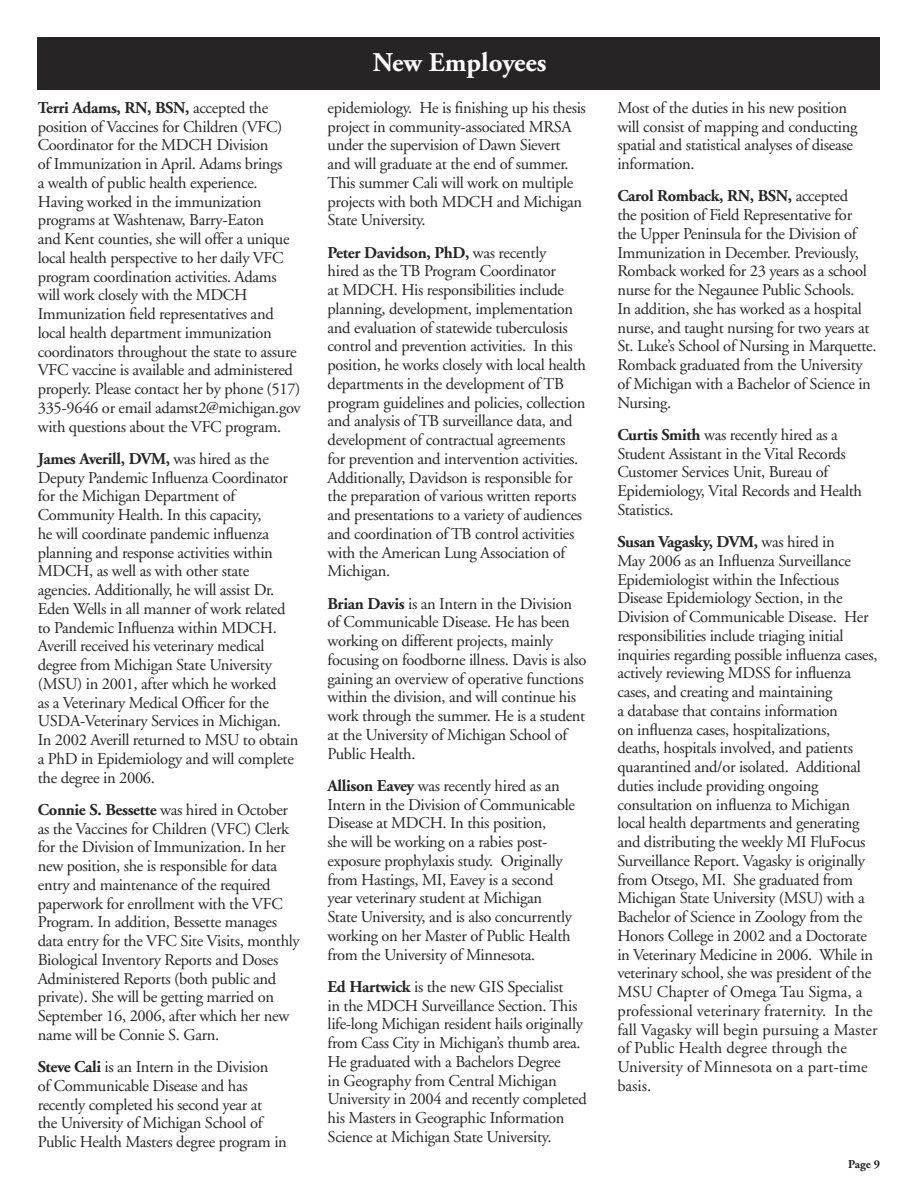
<style>
.page{position:relative;width:918px;height:1188px;background:#fff}
.page>*{position:absolute;margin:0;border:0;box-sizing:border-box;transform-origin:0 0}
.t1{font:700 27px "Adobe Garamond";color:#fff}
.t2{font:16.5px/18.8px "Adobe Garamond";letter-spacing:-.02em;color:#262425}
.t3{font:700 12px "Adobe Garamond";color:#262425}
.s1{font-weight:700}
</style>
<div class="page">
<div style="left:38px;top:38px;width:842px;height:52px;background:#262425"></div>
<p class="t2" style="left:38px;top:99px;width:264px"><span class="s1">Terri Adams, RN, BSN,</span> accepted the position of Vaccines for Children (VFC)<br>Coordinator for the MDCH Division<br>of Immunization in April. Adams brings<br>a wealth of public health experience.<br>Having worked in the immunization programs at Washtenaw, Barry-Eaton<br>and Kent counties, she will offer a unique local health perspective to her daily VFC program coordination activities. Adams will work closely with the MDCH Immunization field representatives and local health department immunization coordinators throughout the state to assure VFC vaccine is available and administered properly. Please contact her by phone (517)<br>335-9646 or email adamst2@michigan.gov with questions about the VFC program.</p>
<p class="t2" style="left:38px;top:450px;width:262px"><span class="s1">James Averill, DVM,</span> was hired as the Deputy Pandemic Influenza Coordinator for the Michigan Department of Community Health. In this capacity,<br>he will coordinate pandemic influenza planning and response activities within MDCH, as well as with other state agencies. Additionally, he will assist Dr.<br>Eden Wells in all manner of work related to Pandemic Influenza within MDCH.<br>Averill received his veterinary medical degree from Michigan State University (MSU) in 2001, after which he worked<br>as a Veterinary Medical Officer for the USDA-Veterinary Services in Michigan.<br>In 2002 Averill returned to MSU to obtain a PhD in Epidemiology and will complete the degree in 2006.</p>
<p class="t2" style="left:38px;top:801px;width:264px"><span class="s1">Connie S. Bessette</span> was hired in October as the Vaccines for Children (VFC) Clerk for the Division of Immunization. In her new position, she is responsible for data entry and maintenance of the required paperwork for enrollment with the VFC Program. In addition, Bessette manages data entry for the VFC Site Visits, monthly Biological Inventory Reports and Doses Administered Reports (both public and private). She will be getting married on September 16, 2006, after which her new name will be Connie S. Garn.</p>
<p class="t2" style="left:38px;top:1058px;width:251px"><span class="s1">Steve Cali</span> is an Intern in the Division<br>of Communicable Disease and has recently completed his second year at<br>the University of Michigan School of Public Health Masters degree program in</p>
<h1 class="t1" style="left:373px;top:48px;width:175px">New Employees</h1>
<p class="t2" style="left:328px;top:99px;width:260px">epidemiology. He is finishing up his thesis project in community-associated MRSA under the supervision of Dawn Sievert and will graduate at the end of summer.<br>This summer Cali will work on multiple projects with both MDCH and Michigan State University.</p>
<p class="t2" style="left:328px;top:243px;width:260px"><span class="s1">Peter Davidson, PhD,</span> was recently<br>hired as the TB Program Coordinator<br>at MDCH. His responsibilities include planning, development, implementation and evaluation of statewide tuberculosis control and prevention activities. In this position, he works closely with local health departments in the development of TB program guidelines and policies, collection and analysis of TB surveillance data, and development of contractual agreements for prevention and intervention activities.<br>Additionally, Davidson is responsible for the preparation of various written reports and presentations to a variety of audiences and coordination of TB control activities with the American Lung Association of Michigan.</p>
<p class="t2" style="left:328px;top:594px;width:261px"><span class="s1">Brian Davis</span> is an Intern in the Division of Communicable Disease. He has been working on different projects, mainly focusing on foodborne illness. Davis is also gaining an overview of operative functions within the division, and will continue his work through the summer. He is a student at the University of Michigan School of Public Health.</p>
<p class="t2" style="left:328px;top:777px;width:249px"><span class="s1">Allison Eavey</span> was recently hired as an Intern in the Division of Communicable Disease at MDCH. In this position,<br>she will be working on a rabies post&shy;exposure prophylaxis study. Originally from Hastings, MI, Eavey is a second year veterinary student at Michigan State University, and is also concurrently working on her Master of Public Health from the University of Minnesota.</p>
<p class="t2" style="left:328px;top:978px;width:261px"><span class="s1">Ed Hartwick</span> is the new GIS Specialist<br>in the MDCH Surveillance Section. This life-long Michigan resident hails originally from Cass City in Michigan’s thumb area.<br>He graduated with a Bachelors Degree<br>in Geography from Central Michigan University in 2004 and recently completed his Masters in Geographic Information Science at Michigan State University.</p>
<p class="t2" style="left:617px;top:99px;width:242px">Most of the duties in his new position will consist of mapping and conducting spatial and statistical analyses of disease information.</p>
<p class="t2" style="left:617px;top:187px;width:261px"><span class="s1">Carol Romback, RN, BSN,</span> accepted<br>the position of Field Representative for<br>the Upper Peninsula for the Division of Immunization in December. Previously, Romback worked for 23 years as a school nurse for the Negaunee Public Schools.<br>In addition, she has worked as a hospital nurse, and taught nursing for two years at St. Luke’s School of Nursing in Marquette.<br>Romback graduated from the University of Michigan with a Bachelor of Science in Nursing.</p>
<p class="t2" style="left:617px;top:426px;width:246px"><span class="s1">Curtis Smith</span> was recently hired as a<br>Student Assistant in the Vital Records<br>Customer Services Unit, Bureau of<br>Epidemiology, Vital Records and Health<br>Statistics.</p>
<p class="t2" style="left:617px;top:533px;width:262px"><span class="s1">Susan Vagasky, DVM,</span> was hired in<br>May 2006 as an Influenza Surveillance Epidemiologist within the Infectious Disease Epidemiology Section, in the Division of Communicable Disease. Her responsibilities include triaging initial inquiries regarding possible influenza cases, actively reviewing MDSS for influenza cases, and creating and maintaining<br>a database that contains information<br>on influenza cases, hospitalizations,<br>deaths, hospitals involved, and patients quarantined and/or isolated. Additional duties include providing ongoing consultation on influenza to Michigan local health departments and generating and distributing the weekly MI FluFocus Surveillance Report. Vagasky is originally from Otsego, MI. She graduated from Michigan State University (MSU) with a Bachelor of Science in Zoology from the Honors College in 2002 and a Doctorate in Veterinary Medicine in 2006. While in veterinary school, she was president of the MSU Chapter of Omega Tau Sigma, a professional veterinary fraternity. In the fall Vagasky will begin pursuing a Master of Public Health degree through the University of Minnesota on a part-time basis.</p>
<p class="t3" style="left:848px;top:1157px;width:34px">Page 9</p>
</div>
